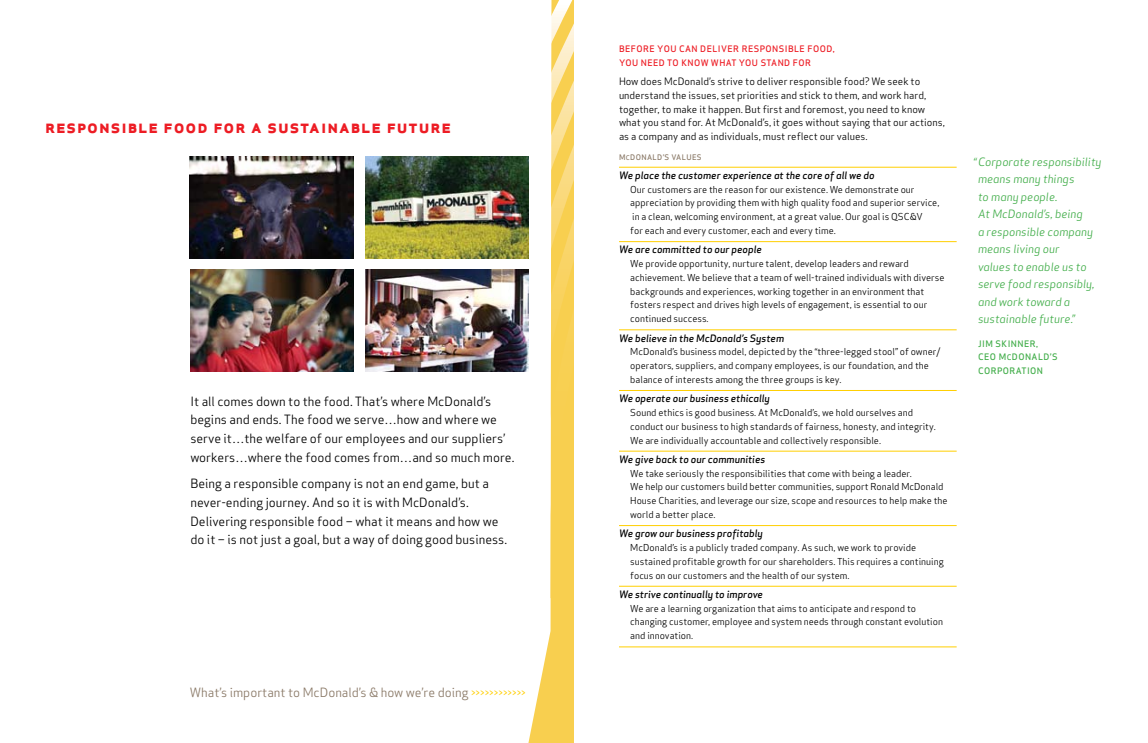
<style>
.page{position:relative;width:1148px;height:743px;background:#fff}
.page>*{position:absolute;margin:0;border:0;box-sizing:border-box;transform-origin:0 0}
.t1{font:18.75px "Apex Sans Bold C";letter-spacing:.05em;color:#ed1c24}
.t2{font:12.5px/18.8px "Apex Sans Book ST";color:#000}
.t3{font:12.5px "Apex Sans Book ST";color:#8a7967}
.t4{font:11.25px/17.5px "Apex Sans Book Italic T";color:#41ad49}
.t5{font:10px/13.8px "Apex Sans Book ST";color:#000}
.t6{font:10px "Apex Sans Medium Italic ST";color:#000}
.t7{font:9.38px/13.8px "Apex Sans Book ST";color:#000}
.t8{font:8.75px/13.8px "Apex Sans Medium ST";letter-spacing:.05em;color:#ed1c24}
.t9{font:8.75px/13.8px "Apex Sans Medium ST";letter-spacing:.05em;color:#41ad49}
.t10{font:7.5px "Apex Sans Medium T";color:#8a7967}
.s1{color:#ffcf01}
.s2{font-size:6.25px}
.s3{font-size:7.5px}
</style>
<div class="page">
<hr style="left:619px;top:167px;width:337px;height:1px;background:#ffcf01">
<hr style="left:619px;top:241px;width:337px;height:1px;background:#ffcf01">
<hr style="left:619px;top:329px;width:337px;height:1px;background:#ffcf01">
<hr style="left:619px;top:390px;width:337px;height:1px;background:#ffcf01">
<hr style="left:619px;top:451px;width:337px;height:1px;background:#ffcf01">
<hr style="left:619px;top:525px;width:337px;height:1px;background:#ffcf01">
<hr style="left:619px;top:586px;width:337px;height:1px;background:#ffcf01">
<hr style="left:619px;top:646px;width:337px;height:1px;background:#ffcf01">
<img style="left:190px;top:157px;width:163px;height:102px">
<img style="left:190px;top:270px;width:163px;height:101px">
<img style="left:365px;top:157px;width:163px;height:102px">
<img style="left:365px;top:270px;width:163px;height:101px">
<svg style="left:528px;top:598px;width:46px;height:144px"></svg>
<svg style="left:528px;top:0;width:46px;height:598px"></svg>
<h1 class="t1" style="left:45px;top:114px;width:407px">responsible food for a sustainable future</h1>
<h2 class="t2" style="left:190px;top:391px;width:325px">It all comes down to the food. That’s where McDonald’s begins and ends. The food we serve…how and where we serve it…the welfare of our employees and our suppliers’ workers…where the food comes from…and so much more.</h2>
<h2 class="t2" style="left:190px;top:474px;width:318px">Being a responsible company is not an end game, but a never-ending journey. And so it is with McDonald’s.<br>Delivering responsible food – what it means and how we do it – is not just a goal, but a way of doing good business.</h2>
<h2 class="t3" style="left:190px;top:684px;width:337px">What’s important to McDonald’s &amp; how we’re doing <span class="s1">&gt;&gt;&gt;&gt;&gt;&gt;&gt;&gt;&gt;&gt;&gt;&gt;</span></h2>
<p class="t8" style="left:619px;top:42px;width:217px">BEFORE YOU CAN DELIVER RESPONSIBLE FOOD,<br>YOU NEED TO KNOW WHAT YOU STAND FOR</p>
<p class="t5" style="left:619px;top:74px;width:327px">How does McDonald’s strive to deliver responsible food? We seek to understand the issues, set priorities and stick to them, and work hard, together, to make it happen. But first and foremost, you need to know what you stand for. At McDonald’s, it goes without saying that our actions, as a company and as individuals, must reflect our values.</p>
<p class="t10" style="left:619px;top:152px;width:18px">M<span class="s2">C</span>DONALD</p>
<p class="t10" style="left:662px;top:152px;width:8px">’SVALUES</p>
<p class="t6" style="left:619px;top:169px;width:257px">We place the customer experience at the core of all we do</p>
<p class="t7" style="left:630px;top:182px;width:311px">Our customers are the reason for our existence. We demonstrate our appreciation by providing them with high quality food and superior service, in a clean, welcoming environment, at a great value. Our goal is QSC&amp;V<br>for each and every customer, each and every time.</p>
<p class="t6" style="left:619px;top:243px;width:144px">We are committed to our people</p>
<p class="t7" style="left:630px;top:257px;width:316px">We provide opportunity, nurture talent, develop leaders and reward achievement. We believe that a team of well-trained individuals with diverse backgrounds and experiences, working together in an environment that fosters respect and drives high levels of engagement, is essential to our continued success.</p>
<p class="t6" style="left:619px;top:331px;width:167px">We believe in the McDonald’s System</p>
<p class="t7" style="left:630px;top:345px;width:311px">McDonald’s business model, depicted by the “three-legged stool” of owner/ operators, suppliers, and company employees, is our foundation, and the balance of interests among the three groups is key.</p>
<p class="t6" style="left:619px;top:392px;width:152px">We operate our business ethically</p>
<p class="t7" style="left:630px;top:405px;width:307px">Sound ethics is good business. At McDonald’s, we hold ourselves and conduct our business to high standards of fairness, honesty, and integrity.<br>We are individually accountable and collectively responsible.</p>
<p class="t6" style="left:619px;top:452px;width:148px">We give back to our communities</p>
<p class="t7" style="left:630px;top:466px;width:319px">We take seriously the responsibilities that come with being a leader.<br>We help our customers build better communities, support Ronald McDonald House Charities, and leverage our size, scope and resources to help make the world a better place.</p>
<p class="t6" style="left:619px;top:527px;width:145px">We grow our business profitably</p>
<p class="t7" style="left:630px;top:540px;width:315px">McDonald’s is a publicly traded company. As such, we work to provide sustained profitable growth for our shareholders. This requires a continuing focus on our customers and the health of our system.</p>
<p class="t6" style="left:619px;top:587px;width:145px">We strive continually to improve</p>
<p class="t7" style="left:630px;top:601px;width:314px">We are a learning organization that aims to anticipate and respond to changing customer, employee and system needs through constant evolution and innovation.</p>
<p class="t4" style="left:978px;top:153px;width:125px;text-indent:-4px">“ Corporate responsibility means many things<br>to many people.<br>At McDonald’s, being<br>a responsible company means living our<br>values to enable us to serve food responsibly, and work toward a sustainable future.”</p>
<p class="t9" style="left:978px;top:336px;width:62px">JIM SKINNER,<br>CEO</p>
<p class="t9" style="left:978px;top:350px;width:81px;text-indent:21px">M <span class="s3">C</span>DONALD’S<br>CORPORATION</p>
</div>
